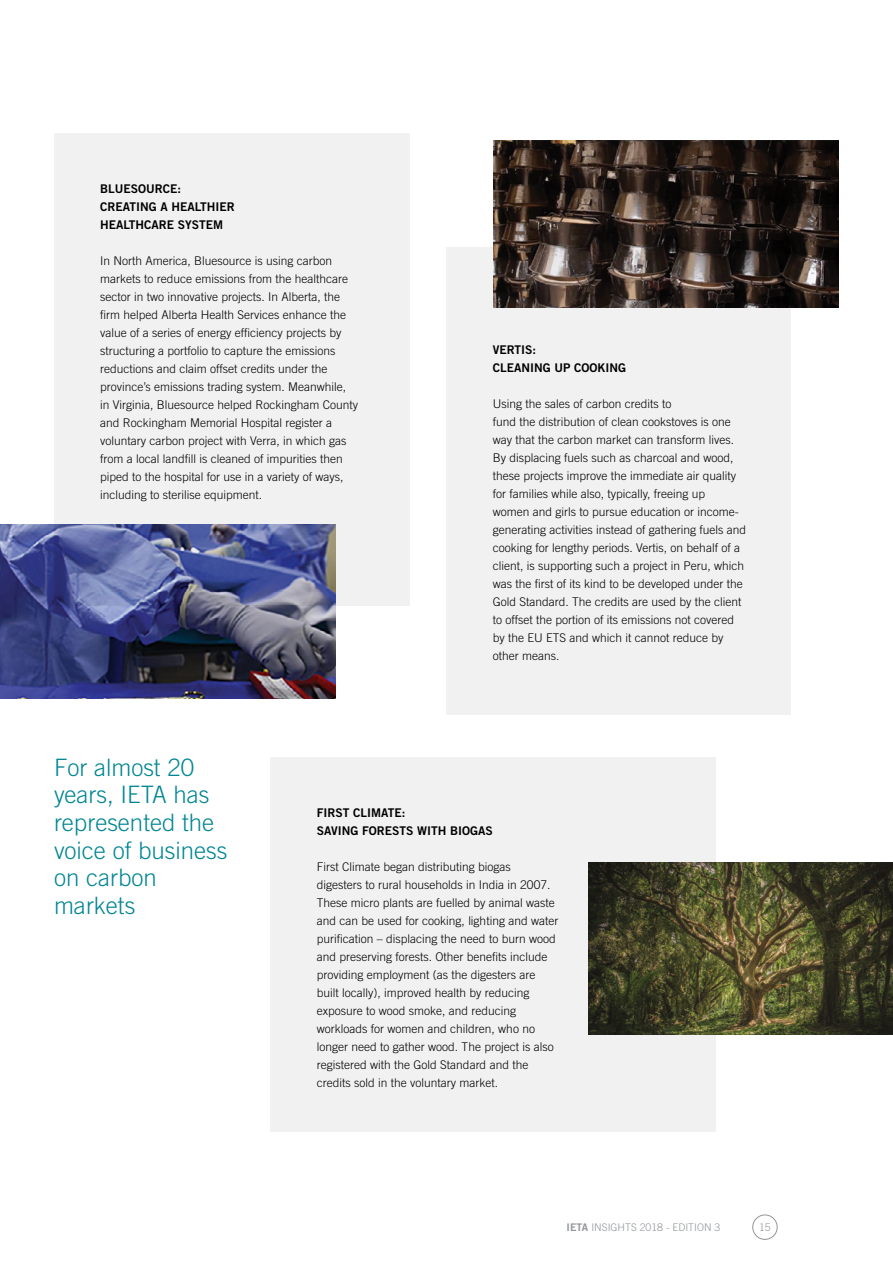
<style>
.page{position:relative;width:893px;height:1263px;background:#fff}
.page>*{position:absolute;margin:0;border:0;box-sizing:border-box;transform-origin:0 0}
.t1{font:300 24px/27.6px "Trade Gothic LT Std";color:#008693}
.t2{font:300 12px/18px "Trade Gothic LT Std";color:#000}
.t3{font:12px "Trade Gothic LT Std Bd 2";color:#000}
.t4{font:300 10.5px "Trade Gothic LT Std";color:#939598}
.s1{font-family:"Trade Gothic LT Std Bd 2";font-weight:400}
</style>
<div class="page">
<div style="left:753px;top:1215px;width:24px;height:24px;border:1px solid #939598;border-radius:50%"></div>
<div style="left:54px;top:133px;width:356px;height:472px;background:#f1f1f2"></div>
<div style="left:447px;top:247px;width:344px;height:467px;background:#f1f1f2"></div>
<div style="left:271px;top:757px;width:445px;height:374px;background:#f1f1f2"></div>
<img style="left:588px;top:862px;width:305px;height:173px">
<img style="left:493px;top:140px;width:346px;height:167px">
<img style="left:0;top:524px;width:336px;height:175px">
<p class="t3" style="left:100px;top:181px;width:83px">BLUESOURCE:</p>
<p class="t3" style="left:100px;top:199px;width:136px">CREATING A HEALTHIER</p>
<p class="t3" style="left:100px;top:217px;width:125px">HEALTHCARE SYSTEM</p>
<p class="t2" style="left:100px;top:252px;width:260px">In North America, Bluesource is using carbon markets to reduce emissions from the healthcare sector in two innovative projects. In Alberta, the firm helped Alberta Health Services enhance the value of a series of energy efficiency projects by structuring a portfolio to capture the emissions reductions and claim offset credits under the province’s emissions trading system. Meanwhile, in Virginia, Bluesource helped Rockingham County and Rockingham Memorial Hospital register a voluntary carbon project with Verra, in which gas from a local landfill is cleaned of impurities then piped to the hospital for use in a variety of ways, including to sterilise equipment.</p>
<p class="t3" style="left:493px;top:342px;width:45px">VERTIS:</p>
<p class="t3" style="left:493px;top:360px;width:135px">CLEANING UP COOKING</p>
<p class="t2" style="left:493px;top:394px;width:180px">Using the sales of carbon credits to</p>
<p class="t2" style="left:493px;top:412px;width:240px">fund the distribution of clean cookstoves is one</p>
<p class="t2" style="left:493px;top:430px;width:243px">way that the carbon market can transform lives.</p>
<p class="t2" style="left:493px;top:448px;width:245px">By displacing fuels such as charcoal and wood, these projects improve the immediate air quality</p>
<p class="t2" style="left:493px;top:484px;width:214px">for families while also, typically, freeing up</p>
<p class="t2" style="left:493px;top:502px;width:255px">women and girls to pursue education or income&shy;generating activities instead of gathering fuels and cooking for lengthy periods. Vertis, on behalf of a client, is supporting such a project in Peru, which was the first of its kind to be developed under the Gold Standard. The credits are used by the client</p>
<p class="t2" style="left:493px;top:610px;width:243px">to offset the portion of its emissions not covered</p>
<p class="t2" style="left:493px;top:628px;width:232px">by the EU ETS and which it cannot reduce by</p>
<p class="t2" style="left:493px;top:646px;width:68px">other means.</p>
<p class="t1" style="left:54px;top:753px;width:175px">For almost 20 years, IETA has represented the voice of business on carbon markets</p>
<p class="t3" style="left:317px;top:806px;width:90px">FIRST CLIMATE:</p>
<p class="t3" style="left:317px;top:824px;width:177px">SAVING FORESTS WITH BIOGAS</p>
<p class="t2" style="left:317px;top:858px;width:196px">First Climate began distributing biogas</p>
<p class="t2" style="left:317px;top:876px;width:243px">digesters to rural households in India in 2007.<br>These micro plants are fuelled by animal waste and can be used for cooking, lighting and water purification – displacing the need to burn wood</p>
<p class="t2" style="left:317px;top:948px;width:232px">and preserving forests. Other benefits include providing employment (as the digesters are</p>
<p class="t2" style="left:317px;top:984px;width:214px">built locally), improved health by reducing</p>
<p class="t2" style="left:317px;top:1002px;width:201px">exposure to wood smoke, and reducing</p>
<p class="t2" style="left:317px;top:1020px;width:220px">workloads for women and children, who no</p>
<p class="t2" style="left:317px;top:1038px;width:238px">longer need to gather wood. The project is also registered with the Gold Standard and the</p>
<p class="t2" style="left:317px;top:1074px;width:183px">credits sold in the voluntary market.</p>
<p class="t4" style="left:567px;top:1221px;width:155px"><span class="s1">IETA</span> INSIGHTS 2018 - EDITION 3</p>
<p class="t4" style="left:759px;top:1221px;width:13px">15</p>
</div>
